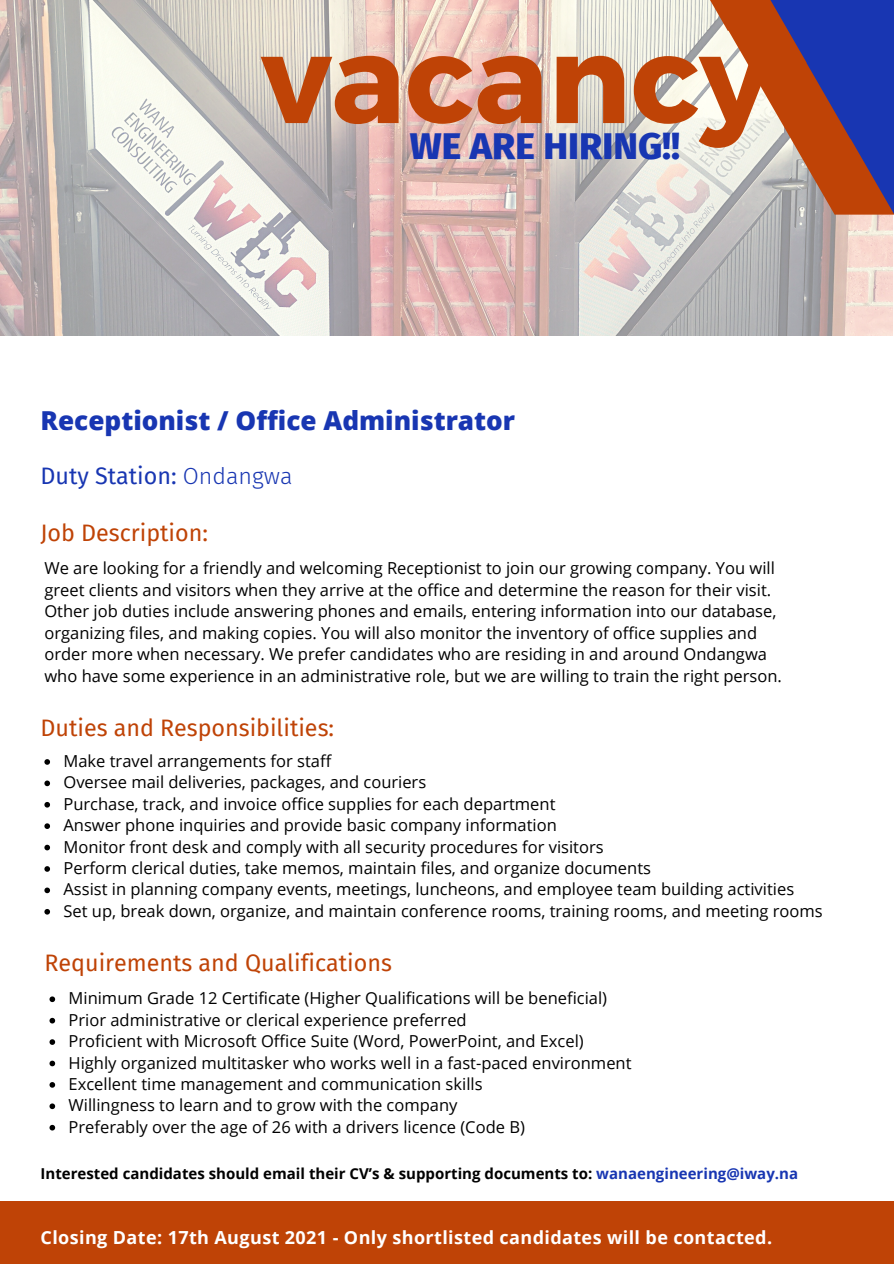
<style>
.page{position:relative;width:894px;height:1264px;background:#fff}
.page>*{position:absolute;margin:0;border:0;box-sizing:border-box;transform-origin:0 0}
.t1{font:700 122.85px "Montserrat";color:#bf4306}
.t2{font:800 37.35px "Fira Sans";color:#1836b2}
.t3{font:800 26.1px "Open Sans";color:#1836b2}
.t4{font:23.25px "Fira Sans";color:#bf4306}
.t5{font:23.25px "Fira Sans";color:#1836b2}
.t6{font:700 18px "Open Sans";letter-spacing:.02em;color:#fff}
.t7{font:16.5px/21.5px "Open Sans";color:#000}
.t8{font:700 15px "Open Sans";color:#000}
.s1{font-weight:300}
.s2{color:#1836b2}
</style>
<div class="page">
<img style="left:0;top:0;width:892px;height:335px">
<svg style="left:44px;top:759px;width:6px;height:5px"></svg>
<svg style="left:44px;top:780px;width:6px;height:6px"></svg>
<svg style="left:44px;top:802px;width:6px;height:5px"></svg>
<svg style="left:44px;top:823px;width:6px;height:6px"></svg>
<svg style="left:44px;top:844px;width:6px;height:6px"></svg>
<svg style="left:44px;top:866px;width:6px;height:5px"></svg>
<svg style="left:44px;top:887px;width:6px;height:6px"></svg>
<svg style="left:44px;top:909px;width:6px;height:5px"></svg>
<svg style="left:49px;top:996px;width:6px;height:6px"></svg>
<svg style="left:49px;top:1017px;width:6px;height:6px"></svg>
<svg style="left:49px;top:1039px;width:6px;height:5px"></svg>
<svg style="left:49px;top:1060px;width:6px;height:6px"></svg>
<svg style="left:49px;top:1082px;width:6px;height:5px"></svg>
<svg style="left:49px;top:1103px;width:6px;height:6px"></svg>
<svg style="left:49px;top:1124px;width:6px;height:6px"></svg>
<div style="left:0;top:1201px;width:893px;height:62px;background:#bf4306"></div>
<svg style="left:621px;top:0;width:272px;height:215px;background:#ac97a1"></svg>
<p class="t1" style="left:261px;top:-1px;width:511px">vacancy</p>
<p class="t2" style="left:410px;top:124px;width:272px">WE ARE HIRING!!</p>
<p class="t3" style="left:40px;top:402px;width:476px">Receptionist / Office Administrator</p>
<p class="t5" style="left:40px;top:462px;width:253px">Duty Station: <span class="s1">Ondangwa</span></p>
<p class="t4" style="left:40px;top:519px;width:169px">Job Description:</p>
<p class="t7" style="left:44px;top:557px;width:738px">We are looking for a friendly and welcoming Receptionist to join our growing company. You will greet clients and visitors when they arrive at the office and determine the reason for their visit.<br>Other job duties include answering phones and emails, entering information into our database, organizing files, and making copies. You will also monitor the inventory of office supplies and order more when necessary. We prefer candidates who are residing in and around Ondangwa who have some experience in an administrative role, but we are willing to train the right person.</p>
<p class="t4" style="left:40px;top:714px;width:295px">Duties and Responsibilities:</p>
<p class="t7" style="left:63px;top:750px;width:269px">Make travel arrangements for staff</p>
<p class="t7" style="left:63px;top:771px;width:364px">Oversee mail deliveries, packages, and couriers</p>
<p class="t7" style="left:63px;top:792px;width:493px">Purchase, track, and invoice office supplies for each department</p>
<p class="t7" style="left:63px;top:814px;width:494px">Answer phone inquiries and provide basic company information</p>
<p class="t7" style="left:63px;top:835px;width:541px">Monitor front desk and comply with all security procedures for visitors</p>
<p class="t7" style="left:63px;top:856px;width:589px">Perform clerical duties, take memos, maintain files, and organize documents</p>
<p class="t7" style="left:63px;top:878px;width:732px">Assist in planning company events, meetings, luncheons, and employee team building activities</p>
<p class="t7" style="left:63px;top:899px;width:760px">Set up, break down, organize, and maintain conference rooms, training rooms, and meeting rooms</p>
<p class="t4" style="left:44px;top:949px;width:349px">Requirements and Qualifications</p>
<p class="t7" style="left:69px;top:987px;width:540px">Minimum Grade 12 Certificate (Higher Qualifications will be beneficial)</p>
<p class="t7" style="left:69px;top:1008px;width:399px">Prior administrative or clerical experience preferred</p>
<p class="t7" style="left:69px;top:1030px;width:516px">Proficient with Microsoft Office Suite (Word, PowerPoint, and Excel)</p>
<p class="t7" style="left:69px;top:1051px;width:564px">Highly organized multitasker who works well in a fast-paced environment</p>
<p class="t7" style="left:69px;top:1072px;width:415px">Excellent time management and communication skills</p>
<p class="t7" style="left:69px;top:1094px;width:390px">Willingness to learn and to grow with the company</p>
<p class="t7" style="left:69px;top:1115px;width:457px">Preferably over the age of 26 with a drivers licence (Code B)</p>
<p class="t8" style="left:40px;top:1163px;width:759px">Interested candidates should email their CV’s &amp; supporting documents to: <span class="s2">wanaengineering@iway.na</span></p>
<p class="t6" style="left:40px;top:1224px;width:733px">Closing Date: 17th August 2021 - Only shortlisted candidates will be contacted.</p>
</div>
